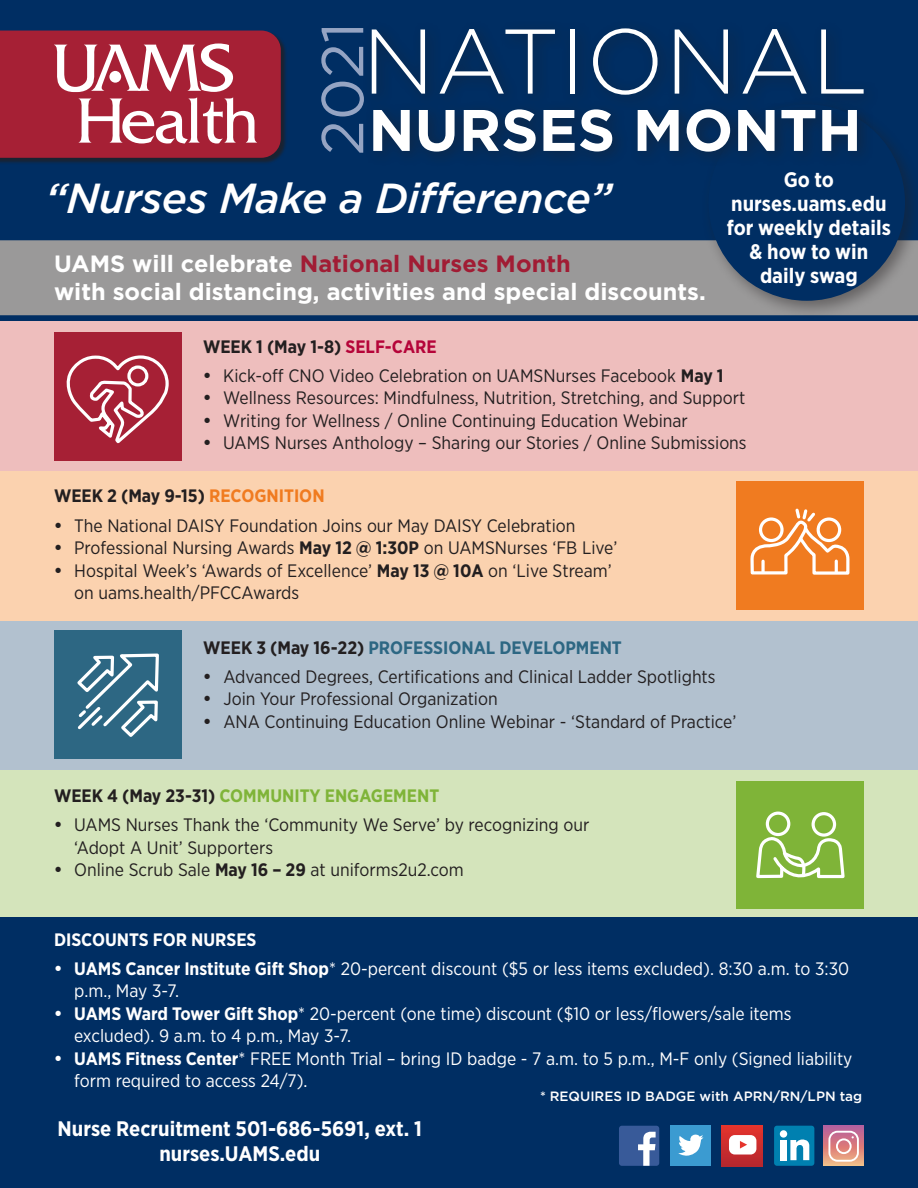
<style>
.page{position:relative;width:918px;height:1188px;background:#002e63}
.page>*{position:absolute;margin:0;border:0;box-sizing:border-box;transform-origin:0 0}
.t1{font:300 91.65px "Gotham";letter-spacing:.01em;color:#fff}
.t2{font:59.1px "Gotham";color:#95a4c3}
.t3{font:700 58.5px "Gotham";color:#fff}
.t4{font:italic 500 42px "Gotham";letter-spacing:-.01em;color:#fff}
.t5{font:700 23.55px/27.6px "Gotham";color:#fff}
.t6{font:700 21px/24px "Gotham Narrow";color:#fff;text-align:center}
.List_Paragraph{font:18px/22.5px "Gotham Narrow";color:#231f20}
.List_Paragraph-2{font:18px/22.5px "Gotham Narrow";color:#fff}
.t7{font:700 18px "Gotham Narrow";color:#231f20}
.t8{font:700 18px "Gotham Narrow";color:#2d6783}
.t9{font:700 18px "Gotham Narrow";color:#7fb438}
.t10{font:700 18px "Gotham Narrow";color:#fff}
.t11{font:500 13.5px "Gotham";color:#fff}
.s1{color:#a11c34}
.s2{color:#b50439}
.s3{font-weight:700}
.s4{color:#f07b20}
.s5{color:#231f20}
</style>
<div class="page">
<div style="left:0;top:240px;width:701px;height:75px;background:#9a9999"></div>
<div style="left:0;top:32px;width:288px;height:132px;background:#231f20;opacity:.75"></div>
<div style="left:701px;top:97px;width:217px;height:223px;background:#231f20;opacity:.45"></div>
<div style="left:708px;top:104px;width:197px;height:197px;background:#002e63;border-radius:50%"></div>
<div style="left:362px;top:19px;width:518px;height:149px;background:#022c5e"></div>
<div style="left:619px;top:1126px;width:40px;height:40px;background:#385a99;border-radius:3px"></div>
<div style="left:774px;top:1126px;width:40px;height:40px;background:#0080b0;border-radius:3px"></div>
<div style="left:670px;top:1125px;width:41px;height:41px;background:#3b9bd1"></div>
<div style="left:722px;top:1126px;width:41px;height:40px;background:linear-gradient(to bottom,#e53b34,#b72a31)"></div>
<svg style="left:823px;top:1125px;width:41px;height:41px"></svg>
<svg style="left:638px;top:1132px;width:18px;height:34px"></svg>
<svg style="left:678px;top:1135px;width:25px;height:21px"></svg>
<div style="left:729px;top:1135px;width:27px;height:20px;background:#fff;border-radius:6px"></div>
<svg style="left:740px;top:1141px;width:7px;height:8px"></svg>
<div style="left:780px;top:1140px;width:7px;height:20px;background:#fff"></div>
<div style="left:780px;top:1130px;width:7px;height:8px;background:#fff;border-radius:50%"></div>
<svg style="left:790px;top:1139px;width:19px;height:21px"></svg>
<div style="left:836px;top:1138px;width:16px;height:16px;border:2px solid #fff;border-radius:50%"></div>
<div style="left:828px;top:1131px;width:31px;height:31px;border:2px solid #fff;border-radius:8px"></div>
<svg style="left:0;top:31px;width:281px;height:127px;background:#b44657"></svg>
<div style="left:0;top:321px;width:918px;height:150px;background:#eebebd"></div>
<div style="left:54px;top:332px;width:128px;height:128px;background:#a62035"></div>
<svg style="left:66px;top:355px;width:103px;height:89px"></svg>
<div style="left:0;top:471px;width:918px;height:150px;background:#fbd2af"></div>
<div style="left:736px;top:481px;width:128px;height:128px;background:#f07b20"></div>
<svg style="left:750px;top:508px;width:100px;height:67px"></svg>
<div style="left:0;top:621px;width:918px;height:150px;background:#b2c1cf"></div>
<div style="left:0;top:771px;width:918px;height:146px;background:#d4e4bb"></div>
<div style="left:736px;top:781px;width:128px;height:127px;background:#7fb438"></div>
<div style="left:766px;top:812px;width:24px;height:24px;border:3px solid #fff;border-radius:50%"></div>
<div style="left:812px;top:812px;width:24px;height:25px;border:3px solid #fff;border-radius:50%"></div>
<svg style="left:756px;top:839px;width:89px;height:40px"></svg>
<div style="left:54px;top:631px;width:128px;height:128px;background:#2d6783"></div>
<svg style="left:77px;top:653px;width:82px;height:84px"></svg>
<p class="t2" style="left:305px;top:156px;width:135px;rotate:-90deg">2021</p>
<p class="t1" style="left:362px;top:3px;width:507px">NATIONAL</p>
<p class="t3" style="left:368px;top:91px;width:495px">NURSES MONTH</p>
<p class="t4" style="left:45px;top:171px;width:568px">“Nurses Make a Difference”</p>
<p class="t5" style="left:54px;top:250px;width:653px">UAMS will celebrate <span class="s1">National Nurses Month<br></span>with social distancing, activities and special discounts.</p>
<p class="t6" style="left:731px;top:167px;width:157px">Go to nurses.uams.edu</p>
<p class="t6" style="left:727px;top:215px;width:165px">for weekly details</p>
<p class="t6" style="left:750px;top:239px;width:120px">&amp; how to win</p>
<p class="t6" style="left:760px;top:263px;width:99px">daily swag</p>
<p class="t7" style="left:203px;top:335px;width:235px">WEEK 1 (May 1-8) <span class="s2">SELF-CARE</span></p>
<p class="List_Paragraph" style="left:203px;top:364px;width:522px">• Kick-off CNO Video Celebration on UAMSNurses Facebook <span class="s3">May 1</span></p>
<p class="List_Paragraph" style="left:203px;top:386px;width:544px">• Wellness Resources: Mindfulness, Nutrition, Stretching, and Support</p>
<p class="List_Paragraph" style="left:203px;top:409px;width:486px">• Writing for Wellness / Online Continuing Education Webinar</p>
<p class="List_Paragraph" style="left:203px;top:431px;width:545px">• UAMS Nurses Anthology – Sharing our Stories / Online Submissions</p>
<p class="t7" style="left:54px;top:484px;width:272px">WEEK 2 (May 9-15) <span class="s4">RECOGNITION</span></p>
<p class="List_Paragraph" style="left:54px;top:514px;width:523px">• The National DAISY Foundation Joins our May DAISY Celebration</p>
<p class="List_Paragraph" style="left:54px;top:536px;width:565px">• Professional Nursing Awards <span class="s3">May 12 @ 1:30P</span> on UAMSNurses ‘FB Live’</p>
<p class="List_Paragraph" style="left:74px;top:559px;width:539px;text-indent:-20px">• Hospital Week’s ‘Awards of Excellence’ <span class="s3">May 13 @ 10A</span> on ‘Live Stream’ on uams.health/PFCCAwards</p>
<p class="t8" style="left:203px;top:636px;width:420px"><span class="s5">WEEK 3 (May 16-22)</span> PROFESSIONAL DEVELOPMENT</p>
<p class="List_Paragraph" style="left:203px;top:665px;width:514px">• Advanced Degrees, Certifications and Clinical Ladder Spotlights</p>
<p class="List_Paragraph" style="left:203px;top:687px;width:296px">• Join Your Professional Organization</p>
<p class="List_Paragraph" style="left:203px;top:710px;width:535px">• ANA Continuing Education Online Webinar - ‘Standard of Practice’</p>
<p class="t9" style="left:54px;top:784px;width:387px"><span class="s5">WEEK 4 (May 23-31)</span> COMMUNITY ENGAGEMENT</p>
<p class="List_Paragraph" style="left:74px;top:813px;width:517px;text-indent:-20px">• UAMS Nurses Thank the ‘Community We Serve’ by recognizing our ‘Adopt A Unit’ Supporters</p>
<p class="List_Paragraph" style="left:54px;top:858px;width:411px">• Online Scrub Sale <span class="s3">May 16 – 29</span> at uniforms2u2.com</p>
<p class="t10" style="left:54px;top:928px;width:204px">DISCOUNTS FOR NURSES</p>
<p class="List_Paragraph-2" style="left:74px;top:957px;width:776px;text-indent:-20px">• <span class="s3">UAMS Cancer Institute Gift Shop</span>* 20-percent discount ($5 or less items excluded). 8:30 a.m. to 3:30 p.m., May 3-7.</p>
<p class="List_Paragraph-2" style="left:74px;top:1002px;width:719px;text-indent:-20px">• <span class="s3">UAMS Ward Tower Gift Shop</span>* 20-percent (one time) discount ($10 or less/flowers/sale items excluded). 9 a.m. to 4 p.m., May 3-7.</p>
<p class="List_Paragraph-2" style="left:74px;top:1047px;width:780px;text-indent:-20px">• <span class="s3">UAMS Fitness Center</span>* FREE Month Trial – bring ID badge - 7 a.m. to 5 p.m., M-F only (Signed liability form required to access 24/7).</p>
<p class="t11" style="left:540px;top:1087px;width:324px">* REQUIRES ID BADGE with APRN/RN/LPN tag</p>
<p class="t6" style="left:58px;top:1116px;width:366px">Nurse Recruitment 501-686-5691, ext. 1</p>
<p class="t6" style="left:159px;top:1141px;width:162px">nurses.UAMS.edu</p>
</div>
